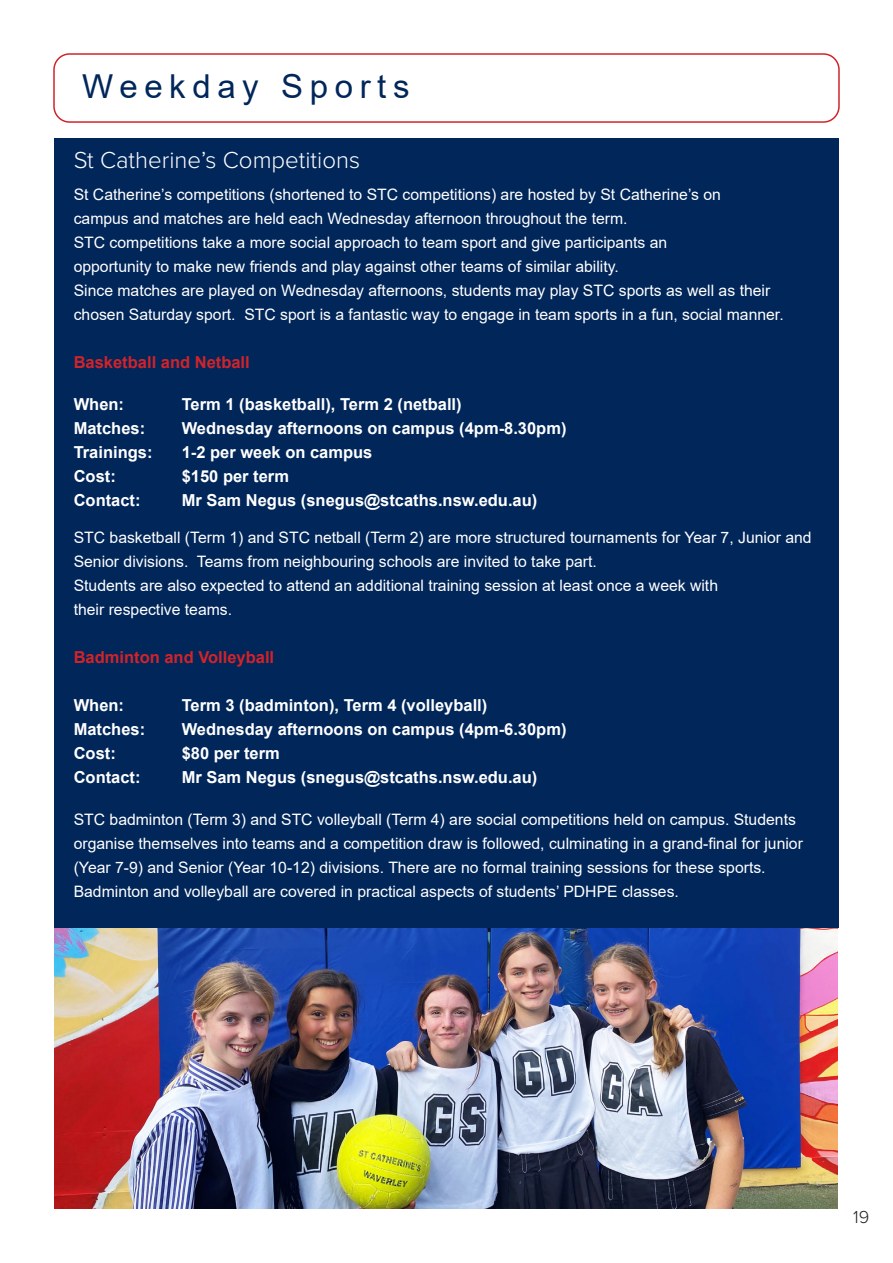
<style>
.page{position:relative;width:893px;height:1263px;background:#fff}
.page>*{position:absolute;margin:0;border:0;box-sizing:border-box;transform-origin:0 0}
.t1{font:33px "Arial";letter-spacing:.2em;color:#00265a}
.Paragraph_Style_2{font:300 24px "Proxima Nova";color:#fff}
.t2{font:300 18px "Proxima Nova";color:#231f20}
.Paragraph_Style_1{font:700 16.5px "Arial";color:#fff}
.Paragraph_Style_1-2{font:700 16.5px "Arial";color:#d1232a}
.Paragraph_Style_1-3{font:15.75px/24px "Arial";color:#fff}
</style>
<div class="page">
<div style="left:54px;top:138px;width:785px;height:790px;background:#00265a"></div>
<div style="left:53px;top:53px;width:787px;height:70px;border:2px solid #d1232a;border-radius:16px"></div>
<img style="left:54px;top:928px;width:783px;height:280px">
<p class="t1" style="left:82px;top:63px;width:329px">Weekday Sports</p>
<p class="Paragraph_Style_2" style="left:74px;top:142px;width:288px">St Catherine’s Competitions</p>
<p class="Paragraph_Style_1-3" style="left:74px;top:182px;width:649px">St Catherine’s competitions (shortened to STC competitions) are hosted by St Catherine’s on</p>
<p class="Paragraph_Style_1-3" style="left:74px;top:206px;width:555px">campus and matches are held each Wednesday afternoon throughout the term.</p>
<p class="Paragraph_Style_1-3" style="left:74px;top:230px;width:595px">STC competitions take a more social approach to team sport and give participants an</p>
<p class="Paragraph_Style_1-3" style="left:74px;top:254px;width:547px">opportunity to make new friends and play against other teams of similar ability.</p>
<p class="Paragraph_Style_1-3" style="left:74px;top:278px;width:711px">Since matches are played on Wednesday afternoons, students may play STC sports as well as their chosen Saturday sport. STC sport is a fantastic way to engage in team sports in a fun, social manner.</p>
<p class="Paragraph_Style_1-2" style="left:74px;top:350px;width:178px">Basketball and Netball</p>
<p class="Paragraph_Style_1" style="left:74px;top:392px;width:52px">When:</p>
<p class="Paragraph_Style_1" style="left:182px;top:392px;width:281px">Term 1 (basketball), Term 2 (netball)</p>
<p class="Paragraph_Style_1" style="left:74px;top:416px;width:73px">Matches:</p>
<p class="Paragraph_Style_1" style="left:182px;top:416px;width:386px">Wednesday afternoons on campus (4pm-8.30pm)</p>
<p class="Paragraph_Style_1" style="left:74px;top:440px;width:80px">Trainings:</p>
<p class="Paragraph_Style_1" style="left:182px;top:440px;width:192px">1-2 per week on campus</p>
<p class="Paragraph_Style_1" style="left:74px;top:464px;width:44px">Cost:</p>
<p class="Paragraph_Style_1" style="left:182px;top:464px;width:109px">$150 per term</p>
<p class="Paragraph_Style_1" style="left:74px;top:488px;width:68px">Contact:</p>
<p class="Paragraph_Style_1" style="left:182px;top:488px;width:357px">Mr Sam Negus (snegus@stcaths.nsw.edu.au)</p>
<p class="Paragraph_Style_1-3" style="left:74px;top:525px;width:739px">STC basketball (Term 1) and STC netball (Term 2) are more structured tournaments for Year 7, Junior and<br>Senior divisions. Teams from neighbouring schools are invited to take part.</p>
<p class="Paragraph_Style_1-3" style="left:74px;top:573px;width:646px">Students are also expected to attend an additional training session at least once a week with</p>
<p class="Paragraph_Style_1-3" style="left:74px;top:597px;width:160px">their respective teams.</p>
<p class="Paragraph_Style_1-2" style="left:74px;top:645px;width:202px">Badminton and Volleyball</p>
<p class="Paragraph_Style_1" style="left:74px;top:693px;width:52px">When:</p>
<p class="Paragraph_Style_1" style="left:182px;top:693px;width:307px">Term 3 (badminton), Term 4 (volleyball)</p>
<p class="Paragraph_Style_1" style="left:74px;top:717px;width:73px">Matches:</p>
<p class="Paragraph_Style_1" style="left:182px;top:717px;width:386px">Wednesday afternoons on campus (4pm-6.30pm)</p>
<p class="Paragraph_Style_1" style="left:74px;top:741px;width:44px">Cost:</p>
<p class="Paragraph_Style_1" style="left:182px;top:741px;width:100px">$80 per term</p>
<p class="Paragraph_Style_1" style="left:74px;top:765px;width:68px">Contact:</p>
<p class="Paragraph_Style_1" style="left:182px;top:765px;width:357px">Mr Sam Negus (snegus@stcaths.nsw.edu.au)</p>
<p class="Paragraph_Style_1-3" style="left:74px;top:807px;width:731px">STC badminton (Term 3) and STC volleyball (Term 4) are social competitions held on campus. Students organise themselves into teams and a competition draw is followed, culminating in a grand-final for junior (Year 7-9) and Senior (Year 10-12) divisions. There are no formal training sessions for these sports.</p>
<p class="Paragraph_Style_1-3" style="left:74px;top:879px;width:607px">Badminton and volleyball are covered in practical aspects of students’ PDHPE classes.</p>
<p class="t2" style="left:853px;top:1203px;width:18px">19</p>
</div>
